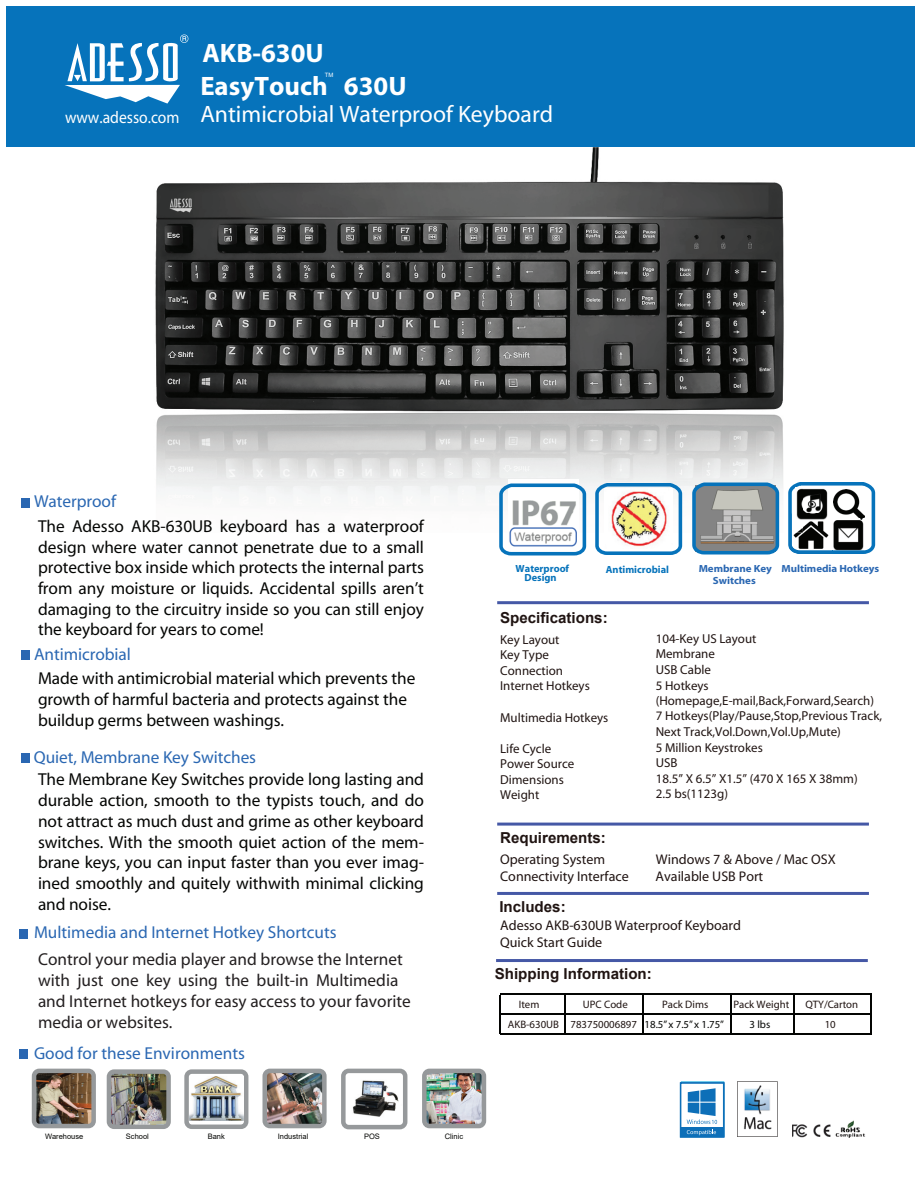
<style>
.page{position:relative;width:918px;height:1188px;background:#fff}
.page>*{position:absolute;margin:0;border:0;box-sizing:border-box;transform-origin:0 0}
.t1{font:700 26.7px "Myriad";color:#fff}
.t2{font:23.7px "Myriad";color:#fff}
.t3{font:17.25px/20.7px "Myriad";letter-spacing:-.005em;color:#040503;text-align:justify}
.t4{font:17.25px/20.7px "Myriad";color:#231f20}
.t5{font:17.25px "Myriad";color:#2a67b2}
.t6{font:700 15.15px "Arial";color:#201412}
.t7{font:14.1px/16.8px "Myriad";color:#201412}
.t8{font:12.9px/15.6px "Myriad";color:#201412}
.t9{font:10.8px "Myriad";color:#201412}
.t10{font:10.8px "Myriad";color:#040503}
.t11{font:700 10.35px/12.5px "Myriad";letter-spacing:-.005em;color:#2a67b2;text-align:center;scale:1.06 1}
.t12{font:700 10.35px "Myriad";color:#0673bb}
.t13{font:7.5px "Arial";color:#040503}
.t14{font:6px "Arial";color:#fff}
.s1{font-size:16.95px}
</style>
<div class="page">
<img style="left:155px;top:147px;width:629px;height:352px">
<img style="left:508px;top:479px;width:71px;height:2px">
<hr style="left:564px;top:994px;width:1px;height:39px;background:#040503">
<hr style="left:642px;top:994px;width:1px;height:39px;background:#040503">
<hr style="left:499px;top:995px;width:1px;height:38px;background:#040503">
<hr style="left:730px;top:995px;width:1px;height:38px;background:#040503">
<hr style="left:794px;top:995px;width:1px;height:38px;background:#040503">
<hr style="left:871px;top:994px;width:1px;height:39px;background:#040503">
<hr style="left:500px;top:994px;width:372px;height:1px;background:#040503">
<hr style="left:501px;top:1014px;width:370px;height:1px;background:#040503">
<hr style="left:500px;top:1033px;width:372px;height:1px;background:#040503">
<hr style="left:497px;top:601px;width:372px;height:3px;background:#4558a6">
<hr style="left:497px;top:823px;width:372px;height:3px;background:#4558a6">
<hr style="left:497px;top:892px;width:372px;height:3px;background:#4558a6">
<hr style="left:496px;top:959px;width:372px;height:3px;background:#4558a6">
<div style="left:21px;top:753px;width:9px;height:10px;background:#2a67b2"></div>
<div style="left:21px;top:498px;width:9px;height:9px;background:#2a67b2"></div>
<div style="left:21px;top:651px;width:9px;height:9px;background:#2a67b2"></div>
<div style="left:19px;top:929px;width:9px;height:10px;background:#2a67b2"></div>
<div style="left:6px;top:7px;width:909px;height:140px;background:#0673bb"></div>
<svg style="left:65px;top:35px;width:123px;height:69px"></svg>
<img style="left:679px;top:1081px;width:186px;height:57px">
<svg style="left:497px;top:481px;width:187px;height:75px"></svg>
<svg style="left:690px;top:481px;width:91px;height:74px;background:#8a9aa2"></svg>
<svg style="left:788px;top:482px;width:87px;height:72px"></svg>
<div style="left:19px;top:1050px;width:9px;height:9px;background:#2a67b2"></div>
<div style="left:680px;top:1082px;width:44px;height:56px;background:#0d6fb8"></div>
<div style="left:681px;top:1083px;width:42px;height:44px;background:#fff"></div>
<div style="left:680px;top:1082px;width:44px;height:56px;border:2px solid #0d6fb8"></div>
<svg style="left:687px;top:1130px;width:29px;height:5px"></svg>
<svg style="left:687px;top:1088px;width:30px;height:36px"></svg>
<img style="left:37px;top:1074px;width:54px;height:49px">
<div style="left:32px;top:1069px;width:64px;height:59px;border:4px solid #96999b;border-radius:5px"></div>
<img style="left:112px;top:1074px;width:54px;height:50px">
<div style="left:107px;top:1069px;width:64px;height:60px;border:4px solid #96999b;border-radius:5px"></div>
<img style="left:267px;top:1074px;width:55px;height:49px">
<div style="left:262px;top:1069px;width:65px;height:59px;border:4px solid #96999b;border-radius:5px"></div>
<div style="left:184px;top:1069px;width:64px;height:60px;border:4px solid #96999b;border-radius:5px"></div>
<img style="left:189px;top:1076px;width:55px;height:44px">
<img style="left:346px;top:1074px;width:53px;height:50px">
<div style="left:341px;top:1069px;width:66px;height:60px;border:4px solid #96999b;border-radius:5px"></div>
<img style="left:427px;top:1074px;width:54px;height:49px">
<div style="left:422px;top:1069px;width:64px;height:59px;border:4px solid #96999b;border-radius:5px"></div>
<h1 class="t1" style="left:202px;top:40px;width:123px">AKB-630U</h1>
<p class="t14" style="left:325px;top:71px;width:10px">TM</p>
<h1 class="t1" style="left:200px;top:72px;width:208px">EasyTouch 630U</h1>
<h2 class="t2" style="left:65px;top:102px;width:490px"><span class="s1">www.adesso.com</span> Antimicrobial Waterproof Keyboard</h2>
<p class="t5" style="left:34px;top:493px;width:84px">Waterproof</p>
<p class="t3" style="left:38px;top:516px;width:388px">The Adesso AKB-630UB keyboard has a waterproof design where water cannot penetrate due to a small protective box inside which protects the internal parts from any moisture or liquids. Accidental spills aren’t damaging to the circuitry inside so you can still enjoy the keyboard for years to come!</p>
<p class="t3" style="left:38px;top:669px;width:379px;text-align:left">Made with antimicrobial material which prevents the growth of harmful bacteria and protects against the buildup germs between washings.</p>
<p class="t5" style="left:34px;top:646px;width:98px">Antimicrobial</p>
<p class="t5" style="left:34px;top:749px;width:224px">Quiet, Membrane Key Switches</p>
<p class="t3" style="left:38px;top:770px;width:388px">The Membrane Key Switches provide long lasting and durable action, smooth to the typists touch, and do not attract as much dust and grime as other keyboard switches. With the smooth quiet action of the mem&shy;brane keys, you can input faster than you ever imag&shy;ined smoothly and quitely withwith minimal clicking and noise.</p>
<p class="t5" style="left:34px;top:924px;width:304px">Multimedia and Internet Hotkey Shortcuts</p>
<p class="t4" style="left:38px;top:950px;width:374px">Control your media player and browse the Internet with just one key using the built-in Multimedia and Internet hotkeys for easy access to your favorite media or websites.</p>
<p class="t5" style="left:34px;top:1044px;width:212px">Good for these Environments</p>
<p class="t13" style="left:45px;top:1131px;width:40px">Warehouse</p>
<p class="t13" style="left:126px;top:1131px;width:24px">School</p>
<p class="t13" style="left:208px;top:1131px;width:19px">Bank</p>
<p class="t13" style="left:278px;top:1131px;width:32px">Industrial</p>
<p class="t13" style="left:364px;top:1131px;width:17px">POS</p>
<p class="t13" style="left:445px;top:1131px;width:20px">Clinic</p>
<p class="t12" style="left:516px;top:563px;width:55px">Waterproof</p>
<p class="t12" style="left:606px;top:564px;width:65px">Antimicrobial</p>
<p class="t12" style="left:525px;top:572px;width:34px">Design</p>
<p class="t11" style="left:699px;top:562px;width:71px">Membrane Key<br>Switches</p>
<p class="t11" style="left:782px;top:562px;width:94px">Multimedia Hotkeys</p>
<p class="t6" style="left:500px;top:607px;width:109px">Specifications:</p>
<p class="t8" style="left:500px;top:632px;width:91px">Key Layout<br>Key Type<br>Connection<br>Internet Hotkeys</p>
<p class="t8" style="left:500px;top:710px;width:110px">Multimedia Hotkeys</p>
<p class="t8" style="left:500px;top:741px;width:76px">Life Cycle<br>Power Source<br>Dimensions<br>Weight</p>
<p class="t6" style="left:500px;top:827px;width:107px">Requirements:</p>
<p class="t8" style="left:656px;top:631px;width:102px">104-Key US Layout<br>Membrane<br>USB Cable</p>
<p class="t8" style="left:656px;top:709px;width:228px">7 Hotkeys(Play/Pause,Stop,Previous Track,<br>Next Track,Vol.Down,Vol.Up,Mute)<br>5 Million Keystrokes<br>USB<br>18.5” X 6.5” X1.5” (470 X 165 X 38mm)<br>2.5 bs(1123g)</p>
<p class="t8" style="left:656px;top:678px;width:220px">5 Hotkeys (Homepage,E-mail,Back,Forward,Search)</p>
<p class="t7" style="left:500px;top:851px;width:107px">Operating System</p>
<p class="t7" style="left:656px;top:851px;width:181px">Windows 7 &amp; Above / Mac OSX</p>
<p class="t7" style="left:500px;top:868px;width:130px">Connectivity Interface</p>
<p class="t7" style="left:656px;top:868px;width:109px">Available USB Port</p>
<p class="t7" style="left:500px;top:917px;width:242px">Adesso AKB-630UB Waterproof Keyboard<br>Quick Start Guide</p>
<p class="t6" style="left:499px;top:896px;width:68px">Includes:</p>
<p class="t6" style="left:495px;top:963px;width:159px">Shipping Information:</p>
<p class="t9" style="left:519px;top:999px;width:22px">Item</p>
<p class="t9" style="left:583px;top:999px;width:46px">UPC Code</p>
<p class="t9" style="left:662px;top:999px;width:48px">Pack Dims</p>
<p class="t9" style="left:734px;top:999px;width:57px">Pack Weight</p>
<p class="t9" style="left:805px;top:999px;width:54px">QTY/Carton</p>
<p class="t9" style="left:508px;top:1019px;width:131px">AKB-630UB 783750006897</p>
<p class="t9" style="left:825px;top:1019px;width:13px">10</p>
<p class="t10" style="left:645px;top:1019px;width:81px">18.5” x 7.5” x 1.75”</p>
<p class="t10" style="left:750px;top:1019px;width:22px">3 lbs</p>
</div>
